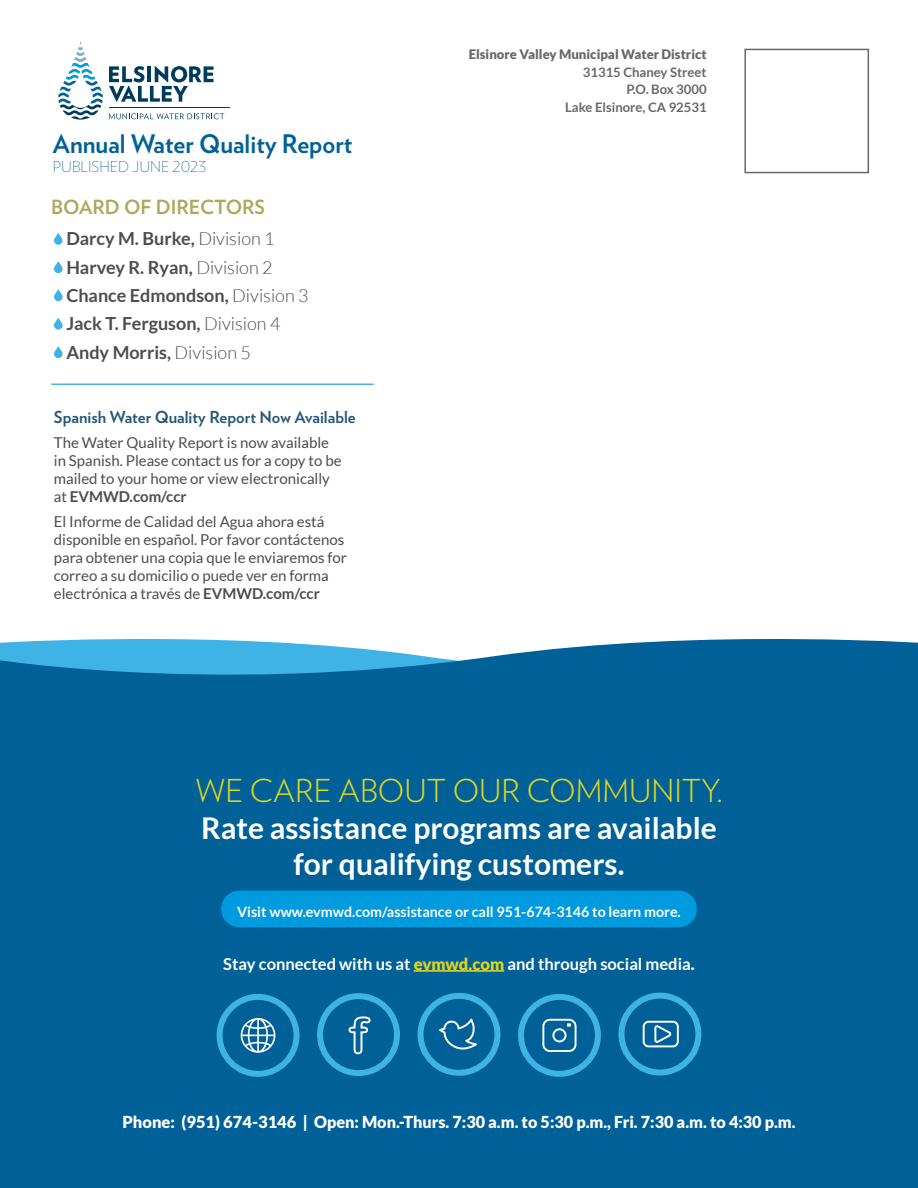
<style>
.page{position:relative;width:918px;height:1188px;background:#fff}
.page>*{position:absolute;margin:0;border:0;box-sizing:border-box;transform-origin:0 0}
.t1{font:300 31.5px "Verlag";color:#ded521}
.t2{font:700 30px/36px "Lato";color:#fff;text-align:center}
.t3{font:700 25.5px "Verlag";color:#006098}
.t4{font:700 19.5px "Verlag";color:#ada85e}
.t5{font:700 18px/28.3px "Lato";color:#4d4d4f}
.t6{font:900 16.5px "Lato";color:#fff}
.t7{font:700 16.5px "Lato";color:#fff}
.t8{font:700 16.5px "Verlag";color:#265875}
.t9{font:15px/18px "Lato";color:#4d4d4f}
.t10{font:200 15px "Verlag";color:#006098}
.t11{font:700 14.25px "Lato";color:#fff}
.t12{font:700 13.05px/17.4px "Lato";color:#696868;text-align:right}
.t13{font:900 13.05px "Lato";color:#696868}
.s1{font-weight:300}
.s2{font-weight:700}
.s3{font-weight:900;color:#ded521}
.s4{font-weight:900}
</style>
<div class="page">
<div style="left:0;top:639px;width:918px;height:549px;background:#006098"></div>
<hr style="left:51px;top:384px;width:323px;height:1px;background:#40b3e6">
<div style="left:744px;top:49px;width:125px;height:124px;border:2px solid #696868"></div>
<svg style="left:109px;top:66px;width:105px;height:36px"></svg>
<svg style="left:109px;top:113px;width:115px;height:6px"></svg>
<hr style="left:109px;top:107px;width:120px;height:1px;background:#003a5d">
<svg style="left:58px;top:41px;width:45px;height:79px"></svg>
<svg style="left:54px;top:233px;width:9px;height:12px"></svg>
<svg style="left:54px;top:261px;width:9px;height:12px"></svg>
<svg style="left:54px;top:289px;width:9px;height:12px"></svg>
<svg style="left:54px;top:318px;width:9px;height:12px"></svg>
<svg style="left:54px;top:346px;width:9px;height:12px"></svg>
<svg style="left:516px;top:992px;width:87px;height:87px;background:#1676ab"></svg>
<svg style="left:215px;top:992px;width:86px;height:87px;background:#1b79ad"></svg>
<svg style="left:617px;top:991px;width:86px;height:86px;background:#1776ab"></svg>
<svg style="left:416px;top:991px;width:86px;height:87px;background:#1475aa"></svg>
<svg style="left:315px;top:991px;width:87px;height:87px;background:#1374a9"></svg>
<div style="left:221px;top:891px;width:476px;height:36px;background:#009ade;border-radius:18px"></div>
<hr style="left:414px;top:970px;width:90px;height:2px;background:#ded521">
<h3 class="t3" style="left:53px;top:123px;width:301px">Annual Water Quality Report</h3>
<p class="t10" style="left:53px;top:156px;width:155px">PUBLISHED JUNE 2023</p>
<h3 class="t4" style="left:51px;top:191px;width:215px">BOARD OF DIRECTORS</h3>
<p class="t5" style="left:66px;top:224px;width:244px">Darcy M. Burke, <span class="s1">Division 1<br></span>Harvey R. Ryan, <span class="s1">Division 2<br></span>Chance Edmondson, <span class="s1">Division 3<br></span>Jack T. Ferguson, <span class="s1">Division 4<br></span>Andy Morris, <span class="s1">Division 5</span></p>
<p class="t8" style="left:54px;top:404px;width:303px">Spanish Water Quality Report Now Available</p>
<p class="t9" style="left:54px;top:434px;width:289px">The Water Quality Report is now available in Spanish. Please contact us for a copy to be mailed to your home or view electronically at <span class="s2">EVMWD.com/ccr</span></p>
<p class="t9" style="left:54px;top:512px;width:295px">El Informe de Calidad del Agua ahora está disponible en español. Por favor contáctenos para obtener una copia que le enviaremos for correo a su domicilio o puede ver en forma electrónica a través de <span class="s2">EVMWD.com/ccr</span></p>
<p class="t13" style="left:469px;top:47px;width:239px">Elsinore Valley Municipal Water District</p>
<p class="t12" style="left:565px;top:63px;width:143px">31315 Chaney Street<br>P.O. Box 3000<br>Lake Elsinore, CA 92531</p>
<h1 class="t1" style="left:195px;top:768px;width:529px">WE CARE ABOUT OUR COMMUNITY.</h1>
<h2 class="t2" style="left:201px;top:810px;width:517px">Rate assistance programs are available for qualifying customers.</h2>
<p class="t11" style="left:237px;top:904px;width:445px">Visit www.evmwd.com/assistance or call 951-674-3146 to learn more.</p>
<p class="t7" style="left:223px;top:955px;width:473px">Stay connected with us at <span class="s3">evmwd.com</span> and through social media<span class="s4">.</span></p>
<p class="t6" style="left:122px;top:1112px;width:675px">Phone: (951) 674-3146 | Open: Mon.-Thurs. 7:30 a.m. to 5:30 p.m., Fri. 7:30 a.m. to 4:30 p.m.</p>
</div>
